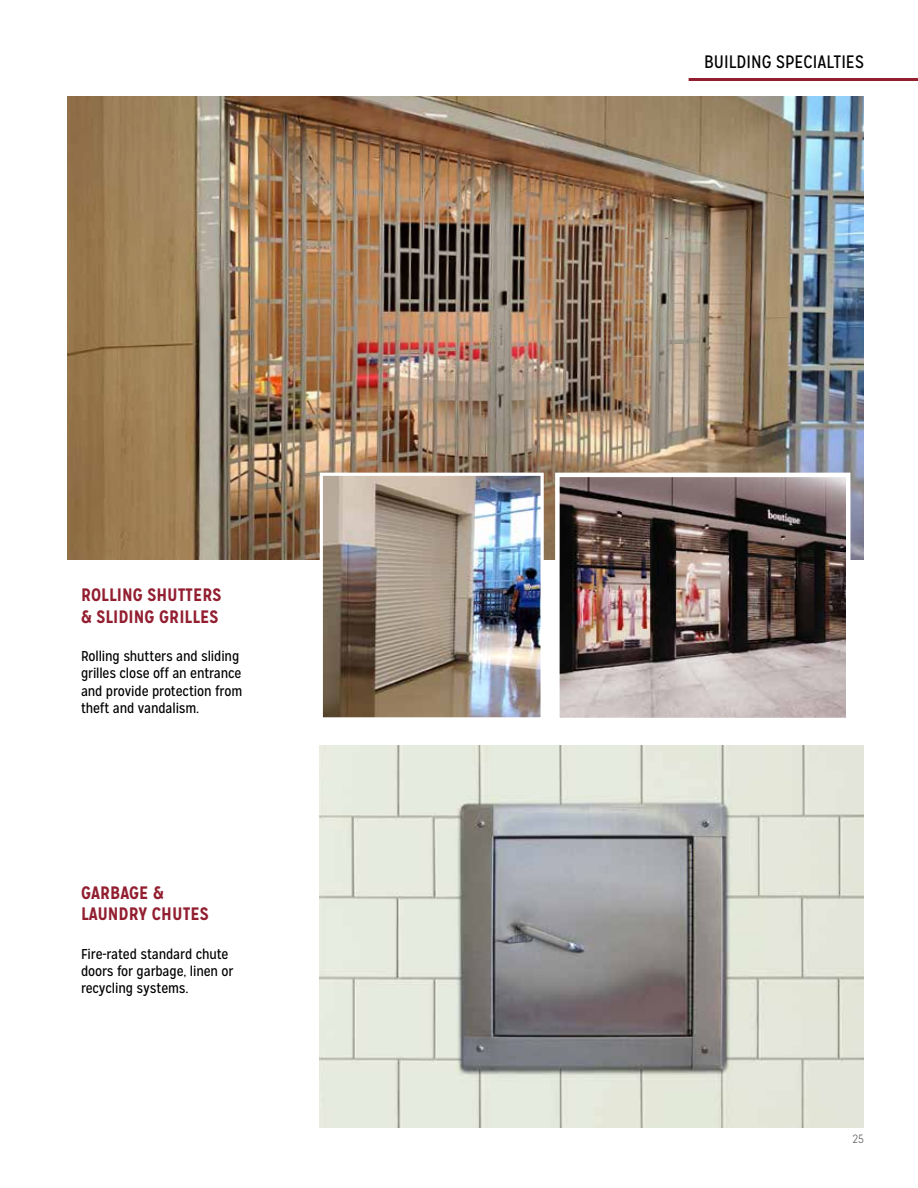
<style>
.page{position:relative;width:918px;height:1188px;background:#fff}
.page>*{position:absolute;margin:0;border:0;box-sizing:border-box;transform-origin:0 0}
.t1{font:700 18px/21.6px "Mission Gothic";color:#921e30}
.t2{font:18px "Mission Gothic";color:#000}
.t3{font:14.25px/17.1px "Mission Gothic";letter-spacing:-.01em;color:#000}
.t4{font:300 12px "Mission Gothic";color:#636363}
</style>
<div class="page">
<img style="left:68px;top:97px;width:796px;height:462px">
<img style="left:560px;top:478px;width:285px;height:239px">
<div style="left:555px;top:473px;width:295px;height:249px;border:4px solid #fff"></div>
<img style="left:324px;top:477px;width:216px;height:240px">
<div style="left:320px;top:473px;width:224px;height:248px;border:3px solid #fff"></div>
<img style="left:320px;top:746px;width:544px;height:382px">
<hr style="left:689px;top:78px;width:229px;height:3px;background:#921e30">
<p class="t1" style="left:81px;top:584px;width:142px">ROLLING SHUTTERS &amp; SLIDING GRILLES</p>
<p class="t3" style="left:81px;top:648px;width:163px">Rolling shutters and sliding grilles close off an entrance and provide protection from theft and vandalism.</p>
<p class="t1" style="left:81px;top:882px;width:129px">GARBAGE &amp;<br>LAUNDRY CHUTES</p>
<p class="t3" style="left:81px;top:946px;width:154px">Fire-rated standard chute doors for garbage, linen or recycling systems.</p>
<p class="t2" style="left:704px;top:51px;width:161px">BUILDING SPECIALTIES</p>
<p class="t4" style="left:853px;top:1132px;width:13px">25</p>
</div>
